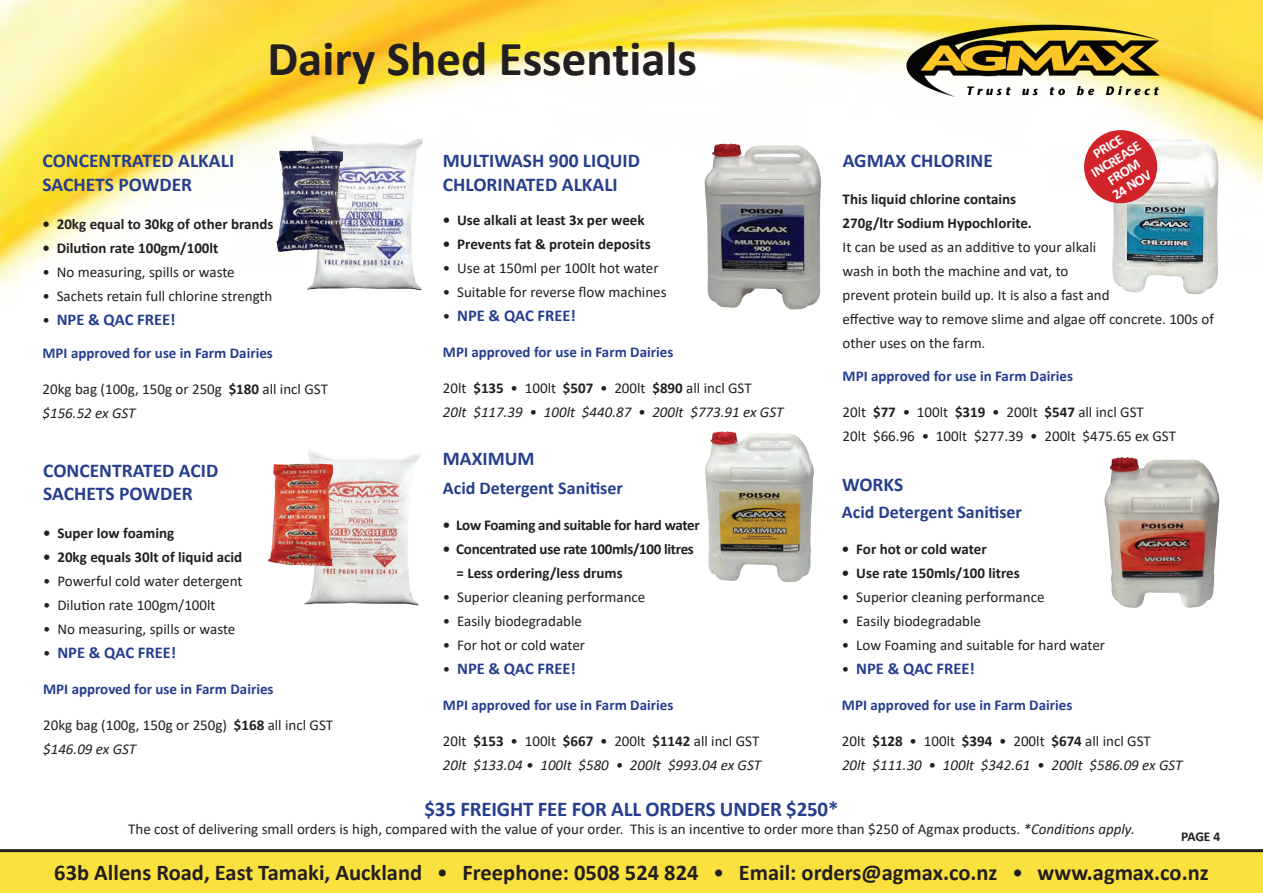
<style>
.page{position:relative;width:1263px;height:893px;background:#fff}
.page>*{position:absolute;margin:0;border:0;box-sizing:border-box;transform-origin:0 0}
.t1{font:700 49.05px "Calibri";color:#231f20}
.t2{font:700 24.6px "Calibri";letter-spacing:-.005em;color:#231f20}
.t3{font:700 22.5px "Calibri";color:#231f20}
.t4{font:700 21px "Calibri";letter-spacing:-.01em;color:#253f8e}
.t5{font:700 19.5px/23.4px "Calibri";color:#253f8e}
.t6{font:700 18px "Calibri";color:#253f8e}
.t7{font:700 16.5px "Calibri";color:#253f8e}
.t8{font:15px/24px "Calibri";color:#231f20}
.t9{font:700 15px/24px "Calibri";color:#231f20}
.t10{font:italic 15px/24px "Calibri";color:#231f20}
.t11{font:700 15px "Calibri";color:#253f8e}
.t12{font:700 15px/24px "Calibri";letter-spacing:-.02em;color:#231f20}
.t13{font:700 14.55px/15px "Calibri";color:#fff;text-align:center}
.t14{font:700 13.5px "Calibri";color:#231f20}
.s1{font-weight:400;font-size:15px;color:#231f20}
.s2{font-weight:700}
.s3{font-style:italic}
.s4{font-style:normal}
.s5{font-weight:700;font-style:normal}
.s6{font-weight:400}
</style>
<div class="page">
<img style="left:0;top:0;width:1263px;height:293px">
<img style="left:900px;top:13px;width:265px;height:95px">
<img style="left:1099px;top:131px;width:132px;height:163px">
<img style="left:705px;top:431px;width:109px;height:152px">
<img style="left:1104px;top:457px;width:116px;height:151px">
<img style="left:702px;top:134px;width:118px;height:176px">
<img style="left:302px;top:134px;width:121px;height:159px">
<img style="left:271px;top:146px;width:83px;height:114px">
<img style="left:304px;top:450px;width:117px;height:156px">
<img style="left:268px;top:456px;width:76px;height:117px">
<div style="left:0;top:850px;width:1263px;height:43px;background:#fae13d"></div>
<hr style="left:0;top:849px;width:1263px;height:3px;background:#231f20">
<div style="left:1084px;top:130px;width:73px;height:73px;background:#d1232a;border-radius:50%"></div>
<h1 class="t1" style="left:267px;top:24px;width:431px">Dairy Shed Essentials</h1>
<h3 class="t5" style="left:43px;top:149px;width:193px">CONCENTRATED ALKALI<br>SACHETS POWDER</h3>
<h3 class="t5" style="left:443px;top:149px;width:199px">MULTIWASH 900 LIQUID<br>CHLORINATED ALKALI</h3>
<p class="t9" style="left:43px;top:212px;width:233px">• 20kg equal to 30kg of other brands</p>
<p class="t9" style="left:43px;top:236px;width:177px">• Dilution rate 100gm/100lt</p>
<p class="t8" style="left:43px;top:260px;width:194px">• No measuring, spills or waste</p>
<p class="t8" style="left:43px;top:284px;width:231px">• Sachets retain full chlorine strength</p>
<p class="t7" style="left:43px;top:308px;width:134px"><span class="s1">•</span> NPE &amp; QAC FREE!</p>
<p class="t11" style="left:43px;top:342px;width:232px">MPI approved for use in Farm Dairies</p>
<p class="t8" style="left:43px;top:377px;width:287px">20kg bag (100g, 150g or 250g <span class="s2">$180</span> all incl GST <span class="s3">$156.52 ex GST</span></p>
<p class="t9" style="left:443px;top:207px;width:203px">• Use alkali at least 3x per week</p>
<p class="t9" style="left:443px;top:231px;width:209px">• Prevents fat &amp; protein deposits</p>
<p class="t8" style="left:443px;top:255px;width:217px">• Use at 150ml per 100lt hot water</p>
<p class="t8" style="left:443px;top:279px;width:225px">• Suitable for reverse flow machines</p>
<p class="t7" style="left:443px;top:303px;width:134px"><span class="s1">•</span> NPE &amp; QAC FREE!</p>
<p class="t11" style="left:443px;top:341px;width:232px">MPI approved for use in Farm Dairies</p>
<p class="t10" style="left:443px;top:375px;width:342px"><span class="s4">20lt</span> <span class="s5">$135</span> <span class="s4">• 100lt</span> <span class="s5">$507</span> <span class="s4">• 200lt</span> <span class="s5">$890</span> <span class="s4">all incl GST<br></span>20lt $117.39 • 100lt $440.87 • 200lt $773.91 ex GST</p>
<h3 class="t5" style="left:443px;top:447px;width:93px">MAXIMUM</h3>
<h3 class="t5" style="left:43px;top:458px;width:177px">CONCENTRATED ACID<br>SACHETS POWDER</h3>
<p class="t6" style="left:443px;top:476px;width:182px">Acid Detergent Sanitiser</p>
<p class="t12" style="left:443px;top:513px;width:258px">• Low Foaming and suitable for hard water</p>
<p class="t12" style="left:456px;top:537px;width:239px;text-indent:-14px">• Concentrated use rate 100mls/100 litres = Less ordering/less drums</p>
<p class="t8" style="left:443px;top:585px;width:204px">• Superior cleaning performance</p>
<p class="t8" style="left:443px;top:609px;width:141px">• Easily biodegradable</p>
<p class="t8" style="left:443px;top:633px;width:144px">• For hot or cold water</p>
<p class="t7" style="left:443px;top:657px;width:134px"><span class="s1">•</span> NPE &amp; QAC FREE!</p>
<p class="t11" style="left:443px;top:695px;width:232px">MPI approved for use in Farm Dairies</p>
<p class="t10" style="left:443px;top:729px;width:320px"><span class="s4">20lt</span> <span class="s5">$153</span> <span class="s4">• 100lt</span> <span class="s5">$667</span> <span class="s4">• 200lt</span> <span class="s5">$1142</span> <span class="s4">all incl GST<br></span>20lt $133.04 • 100lt $580 • 200lt $993.04 ex GST</p>
<p class="t9" style="left:43px;top:520px;width:133px">• Super low foaming</p>
<p class="t9" style="left:43px;top:544px;width:201px">• 20kg equals 30lt of liquid acid</p>
<p class="t8" style="left:43px;top:568px;width:201px">• Powerful cold water detergent</p>
<p class="t8" style="left:43px;top:592px;width:174px">• Dilution rate 100gm/100lt</p>
<p class="t8" style="left:43px;top:616px;width:194px">• No measuring, spills or waste</p>
<p class="t7" style="left:43px;top:640px;width:134px"><span class="s1">•</span> NPE &amp; QAC FREE!</p>
<p class="t11" style="left:43px;top:678px;width:232px">MPI approved for use in Farm Dairies</p>
<p class="t8" style="left:43px;top:712px;width:292px">20kg bag (100g, 150g or 250g) <span class="s2">$168</span> all incl GST <span class="s3">$146.09 ex GST</span></p>
<h2 class="t2" style="left:258px;top:713px;width:260px">LATEST NEWS: JUNE 2022</h2>
<p class="t13" style="left:1080px;top:155px;width:57px;rotate:-32deg">PRICE<br>INCREASE<br>FROM<br>24 NOV</p>
<h3 class="t5" style="left:843px;top:149px;width:152px">AGMAX CHLORINE</h3>
<p class="t9" style="left:843px;top:187px;width:191px">This liquid chlorine contains<br>270g/ltr Sodium Hypochlorite.</p>
<p class="t8" style="left:843px;top:235px;width:373px">It can be used as an additive to your alkali<br>wash in both the machine and vat, to<br>prevent protein build up. It is also a fast and<br>effective way to remove slime and algae off concrete. 100s of other uses on the farm.</p>
<p class="t11" style="left:843px;top:366px;width:232px">MPI approved for use in Farm Dairies</p>
<p class="t8" style="left:843px;top:400px;width:335px">20lt <span class="s2">$77</span> • 100lt <span class="s2">$319</span> • 200lt <span class="s2">$547</span> all incl GST<br>20lt $66.96 • 100lt $277.39 • 200lt $475.65 ex GST</p>
<h3 class="t5" style="left:842px;top:473px;width:63px">WORKS</h3>
<p class="t6" style="left:842px;top:500px;width:182px">Acid Detergent Sanitiser</p>
<p class="t9" style="left:842px;top:537px;width:146px">• For hot or cold water</p>
<p class="t9" style="left:842px;top:561px;width:179px">• Use rate 150mls/100 litres</p>
<p class="t8" style="left:842px;top:585px;width:204px">• Superior cleaning performance</p>
<p class="t8" style="left:842px;top:609px;width:141px">• Easily biodegradable</p>
<p class="t8" style="left:842px;top:633px;width:265px">• Low Foaming and suitable for hard water</p>
<p class="t7" style="left:842px;top:657px;width:134px"><span class="s1">•</span> NPE &amp; QAC FREE!</p>
<p class="t11" style="left:842px;top:695px;width:232px">MPI approved for use in Farm Dairies</p>
<p class="t10" style="left:842px;top:729px;width:342px"><span class="s4">20lt</span> <span class="s5">$128</span> <span class="s4">• 100lt</span> <span class="s5">$394</span> <span class="s4">• 200lt</span> <span class="s5">$674</span> <span class="s4">all incl GST<br></span>20lt $111.30 • 100lt $342.61 • 200lt $586.09 ex GST</p>
<h3 class="t4" style="left:424px;top:794px;width:415px">$35 FREIGHT FEE FOR ALL ORDERS UNDER $250*</h3>
<p class="t8" style="left:128px;top:816px;width:1008px">The cost of delivering small orders is high, compared with the value of your order. This is an incentive to order more than $250 of Agmax products. <span class="s3">*Conditions apply.</span></p>
<p class="t14" style="left:1181px;top:827px;width:41px">PAGE 4</p>
<h3 class="t3" style="left:54px;top:856px;width:1156px">63b Allens Road, East Tamaki, Auckland <span class="s6">•</span> Freephone: 0508 524 824 <span class="s6">•</span> Email: orders@agmax.co.nz <span class="s6">•</span> www.agmax.co.nz</h3>
</div>
